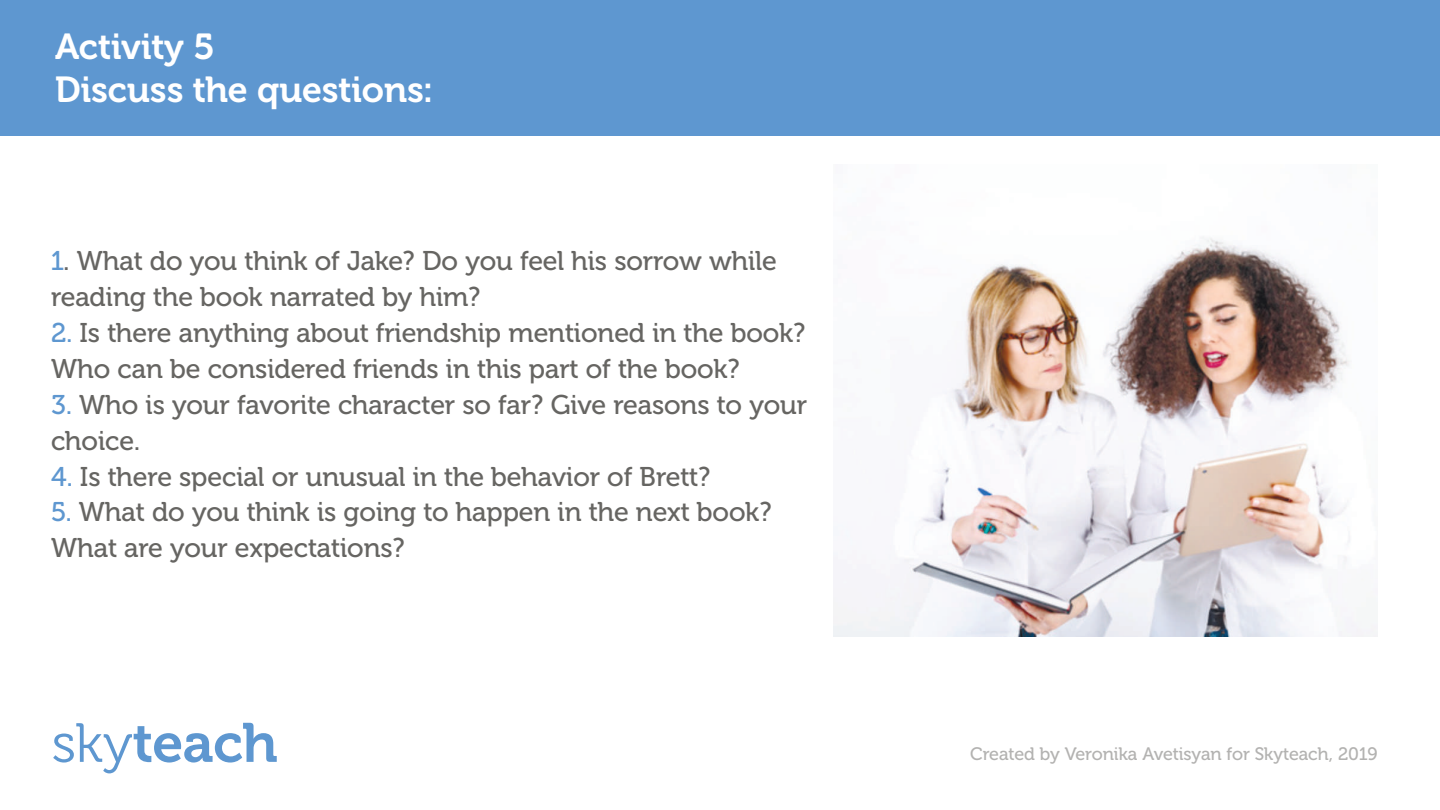
<style>
.page{position:relative;width:1440px;height:810px;background:#fff}
.page>*{position:absolute;margin:0;border:0;box-sizing:border-box;transform-origin:0 0}
.t1{font:36px/43.2px "Museo Cyrl 700";color:#fff}
.t2{font:27px/36px "Museo Cyrl 500";color:#666562}
.t3{font:18px "Museo Cyrl 500";color:#666562}
.s1{color:#5e97d0}
</style>
<div class="page">
<div style="left:0;top:0;width:1440px;height:136px;background:#5e97d0"></div>
<svg style="left:53px;top:723px;width:224px;height:50px"></svg>
<img style="left:833px;top:237px;width:545px;height:399px">
<h1 class="t1" style="left:55px;top:25px;width:379px">Activity 5<br>Discuss the questions:</h1>
<p class="t2" style="left:51px;top:243px;width:727px"><span class="s1">1</span>. What do you think of Jake? Do you feel his sorrow while reading the book narrated by him?</p>
<p class="t2" style="left:51px;top:315px;width:756px"><span class="s1">2.</span> Is there anything about friendship mentioned in the book?<br>Who can be considered friends in this part of the book?</p>
<p class="t2" style="left:51px;top:387px;width:757px"><span class="s1">3.</span> Who is your favorite character so far? Give reasons to your choice.</p>
<p class="t2" style="left:51px;top:459px;width:661px"><span class="s1">4.</span> Is there special or unusual in the behavior of Brett?</p>
<p class="t2" style="left:51px;top:495px;width:722px"><span class="s1">5.</span> What do you think is going to happen in the next book?<br>What are your expectations?</p>
<p class="t3" style="left:970px;top:744px;width:409px">Created by Veronika Avetisyan for Skyteach, 2019</p>
</div>
